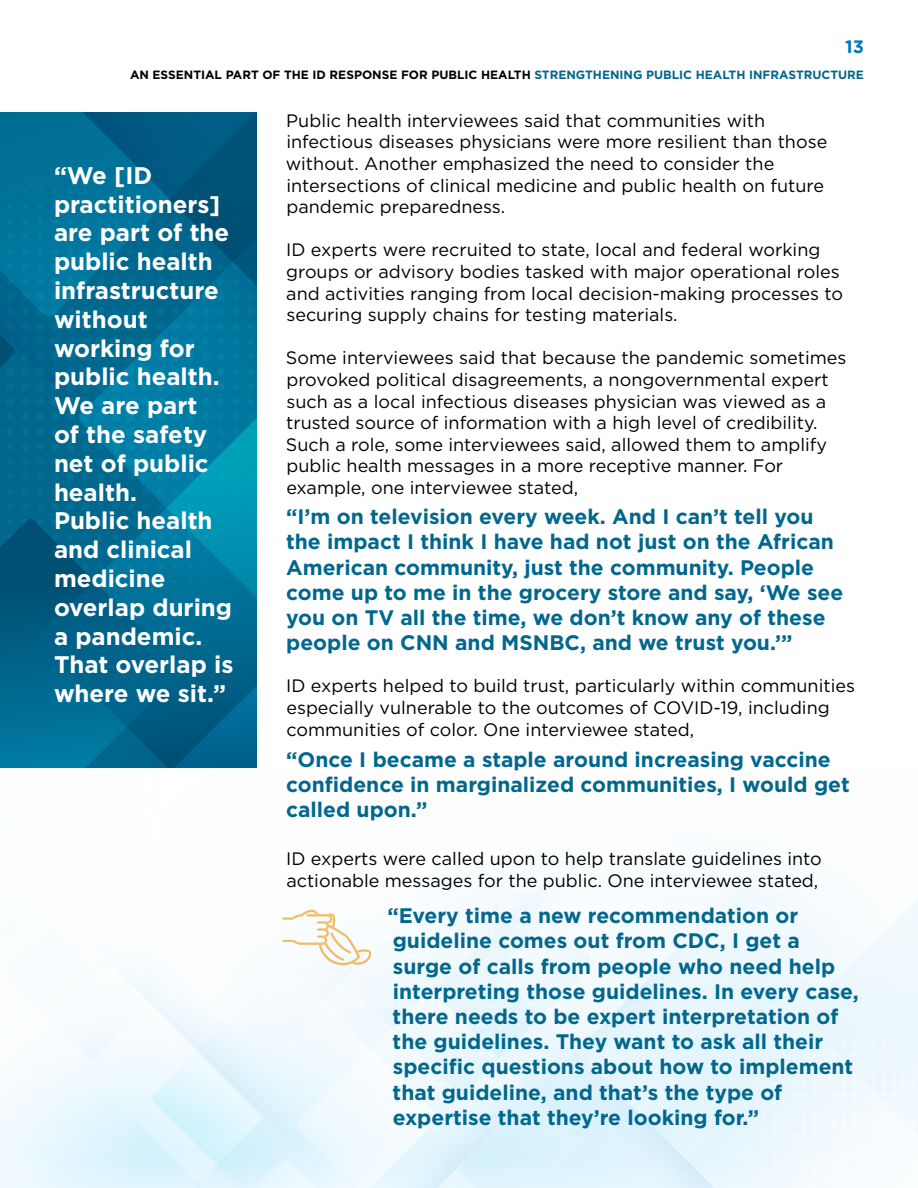
<style>
.page{position:relative;width:918px;height:1188px;background:#fff}
.page>*{position:absolute;margin:0;border:0;box-sizing:border-box;transform-origin:0 0}
.t1{font:700 24px/28.8px "Gotham";color:#fff}
.t2{font:700 21px/25.2px "Gotham";color:#01678d}
.t3{font:18px/21.6px "Gotham";color:#000}
.t4{font:700 18px "Gotham";color:#007bb8}
.t5{font:700 12px "Gotham";color:#000}
.s1{color:#01678d}
</style>
<div class="page">
<img style="left:0;top:743px;width:918px;height:445px">
<svg style="left:0;top:112px;width:256px;height:656px;background:#006c92"></svg>
<svg style="left:282px;top:909px;width:90px;height:56px"></svg>
<p class="t4" style="left:845px;top:35px;width:20px">13</p>
<p class="t5" style="left:130px;top:67px;width:735px">AN ESSENTIAL PART OF THE ID RESPONSE FOR PUBLIC HEALTH <span class="s1">STRENGTHENING PUBLIC HEALTH INFRASTRUCTURE</span></p>
<p class="t1" style="left:54px;top:161px;width:181px">“We [ID practitioners] are part of the public health infrastructure without working for public health.<br>We are part<br>of the safety net of public health.<br>Public health and clinical medicine overlap during a pandemic.<br>That overlap is where we sit.”</p>
<p class="t3" style="left:286px;top:109px;width:543px">Public health interviewees said that communities with infectious diseases physicians were more resilient than those without. Another emphasized the need to consider the intersections of clinical medicine and public health on future pandemic preparedness.</p>
<p class="t3" style="left:286px;top:239px;width:559px">ID experts were recruited to state, local and federal working groups or advisory bodies tasked with major operational roles and activities ranging from local decision-making processes to securing supply chains for testing materials.</p>
<p class="t3" style="left:286px;top:347px;width:562px">Some interviewees said that because the pandemic sometimes provoked political disagreements, a nongovernmental expert such as a local infectious diseases physician was viewed as a trusted source of information with a high level of credibility.<br>Such a role, some interviewees said, allowed them to amplify public health messages in a more receptive manner. For example, one interviewee stated,</p>
<p class="t2" style="left:286px;top:504px;width:559px">“I’m on television every week. And I can’t tell you the impact I think I have had not just on the African American community, just the community. People come up to me in the grocery store and say, ‘We see you on TV all the time, we don’t know any of these people on CNN and MSNBC, and we trust you.’”</p>
<p class="t3" style="left:286px;top:675px;width:570px">ID experts helped to build trust, particularly within communities especially vulnerable to the outcomes of COVID-19, including communities of color. One interviewee stated,</p>
<p class="t2" style="left:286px;top:747px;width:565px">“Once I became a staple around increasing vaccine confidence in marginalized communities, I would get called upon.”</p>
<p class="t3" style="left:286px;top:848px;width:537px">ID experts were called upon to help translate guidelines into actionable messages for the public. One interviewee stated,</p>
<p class="t2" style="left:387px;top:903px;width:473px">“Every time a new recommendation or guideline comes out from CDC, I get a surge of calls from people who need help interpreting those guidelines. In every case, there needs to be expert interpretation of the guidelines. They want to ask all their specific questions about how to implement that guideline, and that’s the type of expertise that they’re looking for.”</p>
</div>
